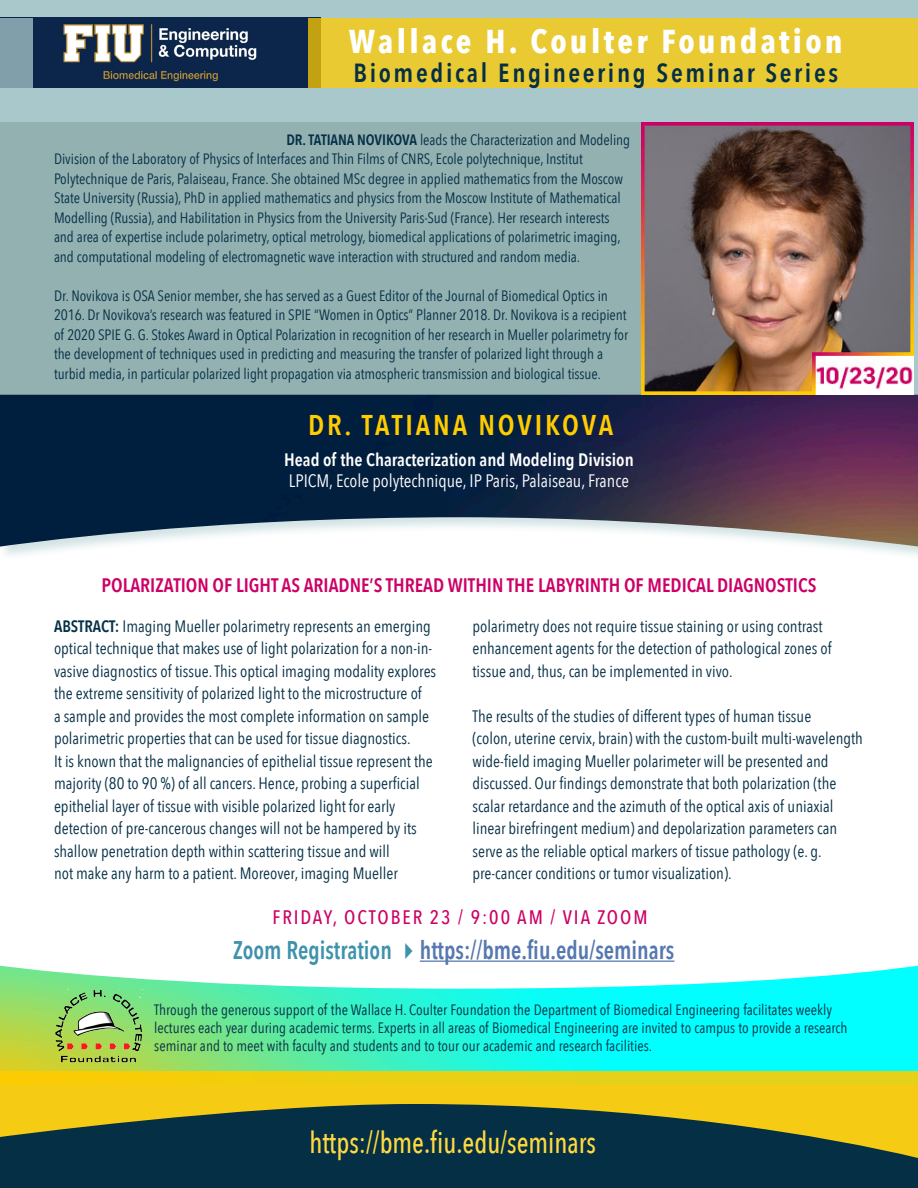
<style>
.page{position:relative;width:918px;height:1188px;background:#fff}
.page>*{position:absolute;margin:0;border:0;box-sizing:border-box;transform-origin:0 0}
.t1{font:700 33px "Avenir Next Condensed";letter-spacing:.1em;color:#fff}
.t2{font:500 30px "Avenir Next Condensed";color:#ffd940;scale:.9 1}
.t3{font:600 28.5px "Avenir Next Condensed";letter-spacing:.1em;color:#fc0}
.t4{font:600 26.1px "Avenir Next Condensed";letter-spacing:.1em;color:#052f45}
.t5{font:600 25.5px "Avenir Next Condensed";color:#5678b0;scale:.9 1}
.t6{font:600 19.5px "Avenir Next Condensed";color:#c06}
.t7{font:500 19.5px "Avenir Next Condensed";letter-spacing:.1em;color:#c06}
.t8{font:18px "Avenir Next Condensed";color:#fff}
.t9{font:600 18px "Avenir Next Condensed";color:#fff}
.t10{font:16.5px/22.5px "Avenir Next Condensed";color:#052f45}
.t11{font:15px/19.5px "Avenir Next Condensed";letter-spacing:-.005em;color:#052f45}
.s1{font-weight:600}
.s2{color:#3e92ab}
</style>
<div class="page">
<img style="left:0;top:966px;width:918px;height:105px">
<div style="left:0;top:0;width:918px;height:393px;background:#a9c8cb"></div>
<img style="left:33px;top:18px;width:276px;height:69px">
<div style="left:309px;top:18px;width:609px;height:69px;background:#e9ca32"></div>
<div style="left:0;top:18px;width:33px;height:69px;background:#819faa"></div>
<div style="left:0;top:1071px;width:918px;height:95px;background:linear-gradient(to right,#f7cb0e,#eece18)"></div>
<svg style="left:0;top:1104px;width:918px;height:84px;background:#304b3c"></svg>
<div style="left:0;top:123px;width:642px;height:315px;background:#93b1b1"></div>
<img style="left:55px;top:990px;width:88px;height:73px">
<div style="left:0;top:393px;width:918px;height:168px;background:#a9c8cb;opacity:.51"></div>
<img style="left:0;top:395px;width:918px;height:152px">
<img style="left:642px;top:123px;width:272px;height:271px">
<hr style="left:420px;top:961px;width:254px;height:1px;background:#5678b0">
<p class="t1" style="left:349px;top:21px;width:495px">Wallace H. Coulter Foundation</p>
<p class="t4" style="left:353px;top:50px;width:486px">Biomedical Engineering Seminar Series</p>
<p class="t11" style="left:54px;top:129px;width:578px;text-indent:232px"><span class="s1">DR. TATIANA NOVIKOVA</span> leads the Characterization and Modeling Division of the Laboratory of Physics of Interfaces and Thin Films of CNRS, Ecole polytechnique, Institut Polytechnique de Paris, Palaiseau, France. She obtained MSc degree in applied mathematics from the Moscow State University (Russia), PhD in applied mathematics and physics from the Moscow Institute of Mathematical Modelling (Russia), and Habilitation in Physics from the University Paris-Sud (France). Her research interests and area of expertise include polarimetry, optical metrology, biomedical applications of polarimetric imaging, and computational modeling of electromagnetic wave interaction with structured and random media.</p>
<p class="t11" style="left:54px;top:285px;width:576px">Dr. Novikova is OSA Senior member, she has served as a Guest Editor of the Journal of Biomedical Optics in 2016. Dr Novikova’s research was featured in SPIE “Women in Optics” Planner 2018. Dr. Novikova is a recipient of 2020 SPIE G. G. Stokes Award in Optical Polarization in recognition of her research in Mueller polarimetry for the development of techniques used in predicting and measuring the transfer of polarized light through a turbid media, in particular polarized light propagation via atmospheric transmission and biological tissue.</p>
<p class="t3" style="left:308px;top:401px;width:307px">DR. TATIANA NOVIKOVA</p>
<p class="t9" style="left:284px;top:444px;width:351px">Head of the Characterization and Modeling Division</p>
<p class="t8" style="left:289px;top:466px;width:342px">LPICM, Ecole polytechnique, IP Paris, Palaiseau, France</p>
<p class="t6" style="left:102px;top:568px;width:716px">POLARIZATION OF LIGHT AS ARIADNE’S THREAD WITHIN THE LABYRINTH OF MEDICAL DIAGNOSTICS</p>
<p class="t10" style="left:54px;top:614px;width:384px"><span class="s1">ABSTRACT:</span> Imaging Mueller polarimetry represents an emerging optical technique that makes use of light polarization for a non-in&shy;vasive diagnostics of tissue. This optical imaging modality explores the extreme sensitivity of polarized light to the microstructure of<br>a sample and provides the most complete information on sample polarimetric properties that can be used for tissue diagnostics.</p>
<p class="t10" style="left:54px;top:749px;width:380px">It is known that the malignancies of epithelial tissue represent the majority (80 to 90 %) of all cancers. Hence, probing a superficial epithelial layer of tissue with visible polarized light for early detection of pre-cancerous changes will not be hampered by its shallow penetration depth within scattering tissue and will<br>not make any harm to a patient. Moreover, imaging Mueller</p>
<p class="t10" style="left:472px;top:614px;width:361px">polarimetry does not require tissue staining or using contrast enhancement agents for the detection of pathological zones of tissue and, thus, can be implemented in vivo.</p>
<p class="t10" style="left:472px;top:704px;width:392px">The results of the studies of different types of human tissue<br>(colon, uterine cervix, brain) with the custom-built multi-wavelength wide-field imaging Mueller polarimeter will be presented and discussed. Our findings demonstrate that both polarization (the scalar retardance and the azimuth of the optical axis of uniaxial linear birefringent medium) and depolarization parameters can serve as the reliable optical markers of tissue pathology (e. g. pre-cancer conditions or tumor visualization).</p>
<p class="t7" style="left:273px;top:905px;width:377px">FRIDAY, OCTOBER 23 / 9:00 AM / VIA ZOOM</p>
<p class="t5" style="left:233px;top:928px;width:492px"><span class="s2">Zoom Registration</span> <span class="s2">✔</span>https://bme.fiu.edu/seminars</p>
<p class="t11" style="left:154px;top:1000px;width:695px;line-height:18px">Through the generous support of the Wallace H. Coulter Foundation the Department of Biomedical Engineering facilitates weekly lectures each year during academic terms. Experts in all areas of Biomedical Engineering are invited to campus to provide a research seminar and to meet with faculty and students and to tour our academic and research facilities.</p>
<p class="t2" style="left:310px;top:1125px;width:320px">https://bme.fiu.edu/seminars</p>
</div>
